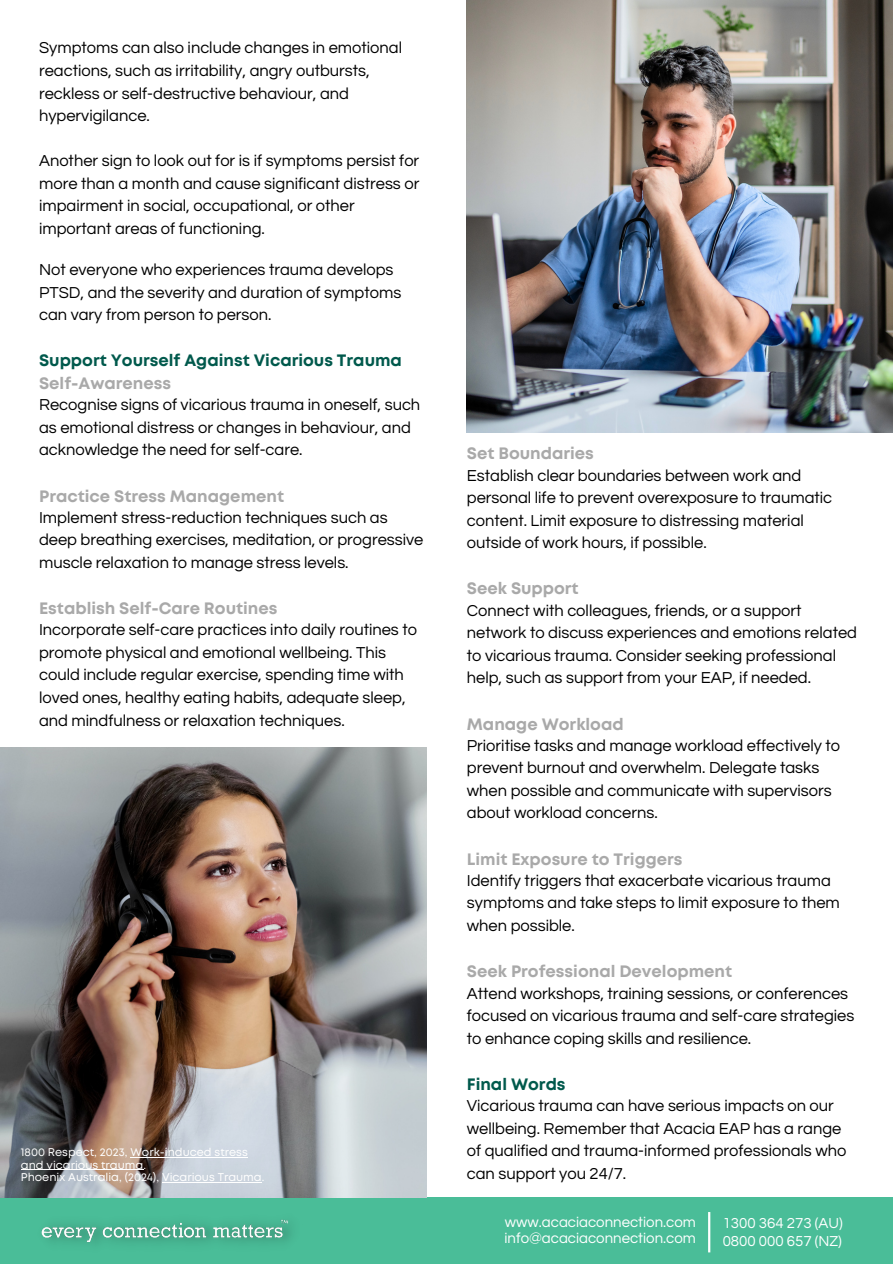
<style>
.page{position:relative;width:893px;height:1264px;background:#fff}
.page>*{position:absolute;margin:0;border:0;box-sizing:border-box;transform-origin:0 0}
.t1{font:16.5px/22.2px "Questrial";color:#000}
.t2{font:15px/16.8px "Questrial";color:#fff}
.t3{font:11.25px/12.1px "Mont";color:#fff}
.s1{font-family:"Mont";font-weight:700;color:#00594c}
.s2{font-family:"Mont";font-weight:700;color:#a9a9a9}
</style>
<div class="page">
<img style="left:467px;top:0;width:425px;height:432px">
<div style="left:0;top:1197px;width:892px;height:66px;background:#4abd98"></div>
<img style="left:41px;top:1219px;width:250px;height:24px">
<hr style="left:708px;top:1211px;width:2px;height:41px;background:#fff">
<img style="left:0;top:747px;width:426px;height:450px">
<hr style="left:130px;top:1157px;width:118px;height:1px;background:#fff">
<hr style="left:21px;top:1169px;width:122px;height:1px;background:#fff">
<hr style="left:162px;top:1181px;width:100px;height:1px;background:#fff">
<p class="t1" style="left:39px;top:37px;width:364px">Symptoms can also include changes in emotional reactions, such as irritability, angry outbursts, reckless or self-destructive behaviour, and hypervigilance.</p>
<h2 class="t1" style="left:39px;top:150px;width:382px">Another sign to look out for is if symptoms persist for more than a month and cause significant distress or impairment in social, occupational, or other important areas of functioning.</h2>
<h2 class="t1" style="left:39px;top:259px;width:364px">Not everyone who experiences trauma develops<br>PTSD, and the severity and duration of symptoms can vary from person to person.</h2>
<h2 class="t1" style="left:39px;top:350px;width:383px"><span class="s1">Support Yourself Against Vicarious Trauma </span><span class="s2">Self-Awareness<br></span>Recognise signs of vicarious trauma in oneself, such as emotional distress or changes in behaviour, and acknowledge the need for self-care.</h2>
<h2 class="t1" style="left:39px;top:485px;width:386px"><span class="s2">Practice Stress Management<br></span>Implement stress-reduction techniques such as deep breathing exercises, meditation, or progressive muscle relaxation to manage stress levels.</h2>
<p class="t1" style="left:39px;top:598px;width:379px"><span class="s2">Establish Self-Care Routines<br></span>Incorporate self-care practices into daily routines to promote physical and emotional wellbeing. This could include regular exercise, spending time with loved ones, healthy eating habits, adequate sleep, and mindfulness or relaxation techniques.</p>
<h2 class="t3" style="left:21px;top:1147px;width:228px">1800 Respect, 2023, Work-induced stress and vicarious trauma.</h2>
<h2 class="t3" style="left:21px;top:1171px;width:245px">Phoenix Australia, (2024), Vicarious Trauma.</h2>
<h2 class="t1" style="left:467px;top:443px;width:367px"><span class="s2">Set Boundaries<br></span>Establish clear boundaries between work and personal life to prevent overexposure to traumatic content. Limit exposure to distressing material outside of work hours, if possible.</h2>
<h2 class="t1" style="left:467px;top:578px;width:391px"><span class="s2">Seek Support<br></span>Connect with colleagues, friends, or a support network to discuss experiences and emotions related to vicarious trauma. Consider seeking professional help, such as support from your EAP, if needed.</h2>
<h2 class="t1" style="left:467px;top:713px;width:375px"><span class="s2">Manage Workload<br></span>Prioritise tasks and manage workload effectively to prevent burnout and overwhelm. Delegate tasks when possible and communicate with supervisors about workload concerns.</h2>
<p class="t1" style="left:467px;top:848px;width:374px"><span class="s2">Limit Exposure to Triggers<br></span>Identify triggers that exacerbate vicarious trauma symptoms and take steps to limit exposure to them when possible.</p>
<h2 class="t1" style="left:467px;top:961px;width:389px"><span class="s2">Seek Professional Development<br></span>Attend workshops, training sessions, or conferences focused on vicarious trauma and self-care strategies to enhance coping skills and resilience.</h2>
<h1 class="t1" style="left:467px;top:1073px;width:381px"><span class="s1">Final Words<br></span>Vicarious trauma can have serious impacts on our wellbeing. Remember that Acacia EAP has a range of qualified and trauma-informed professionals who can support you 24/7.</h1>
<h2 class="t2" style="left:504px;top:1213px;width:193px">www.acaciaconnection.com info@acaciaconnection.com</h2>
<h2 class="t2" style="left:722px;top:1214px;width:121px;line-height:18px">1300 364 273 (AU)<br>0800 000 657 (NZ)</h2>
</div>
